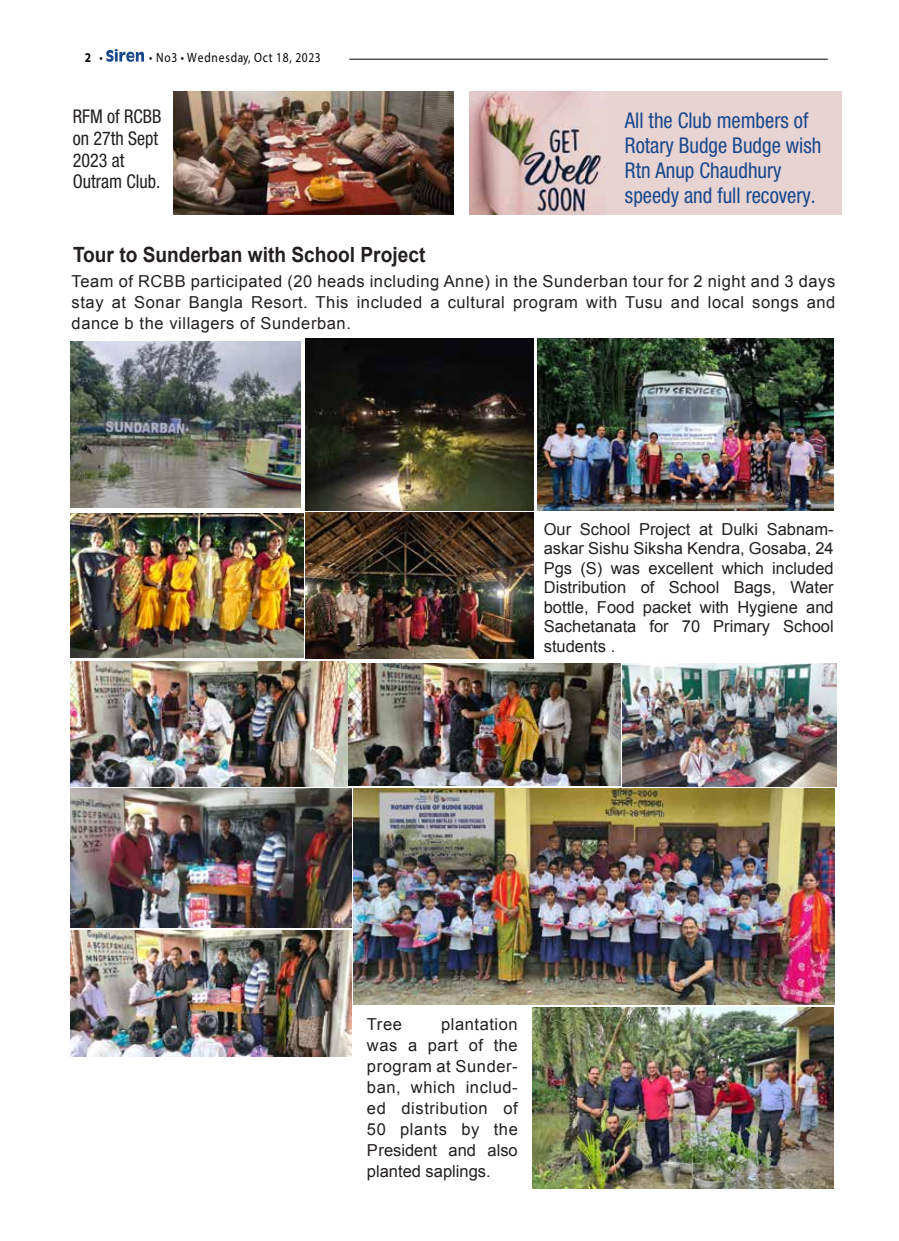
<style>
.page{position:relative;width:899px;height:1241px;background:#fff}
.page>*{position:absolute;margin:0;border:0;box-sizing:border-box;transform-origin:0 0}
.t1{font:condensed 21.75px/24.8px "Helvetica Neue";color:#18488c;scale:.95 1}
.t2{font:700 21px "Arial";color:#231f20;scale:.91 1}
.t3{font:condensed 18.9px/21.6px "Helvetica Neue";color:#231f20;scale:.95 1}
.t4{font:16.5px/21px "Arial";color:#231f20;text-align:justify}
.t5{font:13.5px "Myriad Pro";letter-spacing:.06em;color:#010201;scale:.85 1}
.t6{font:700 13.5px "Myriad Pro";color:#010201;scale:.85 1}
.s1{font-weight:400}
</style>
<div class="page">
<svg style="left:106px;top:49px;width:38px;height:13px"></svg>
<hr style="left:349px;top:59px;width:478px;height:1px;background:#010201">
<img style="left:354px;top:788px;width:480px;height:217px">
<img style="left:305px;top:339px;width:229px;height:171px">
<img style="left:70px;top:661px;width:277px;height:125px">
<img style="left:622px;top:663px;width:214px;height:123px">
<img style="left:305px;top:512px;width:229px;height:146px">
<img style="left:70px;top:930px;width:281px;height:126px">
<img style="left:70px;top:788px;width:281px;height:139px">
<img style="left:70px;top:513px;width:233px;height:145px">
<img style="left:70px;top:341px;width:231px;height:166px">
<img style="left:469px;top:92px;width:137px;height:123px">
<div style="left:606px;top:92px;width:235px;height:123px;background:#e8d3d3"></div>
<img style="left:173px;top:92px;width:281px;height:123px">
<img style="left:537px;top:339px;width:296px;height:171px">
<img style="left:348px;top:663px;width:272px;height:122px">
<img style="left:532px;top:1008px;width:301px;height:181px">
<p class="t6" style="left:85px;top:48px;width:22px">2 <span class="s1">•</span></p>
<p class="t5" style="left:149px;top:49px;width:203px">• No3 • Wednesday, Oct 18, 2023</p>
<p class="t3" style="left:73px;top:106px;width:95px">RFM of RCBB on 27th Sept<br>2023 at<br>Outram Club.</p>
<h1 class="t1" style="left:625px;top:108px;width:208px">All the Club members of<br>Rotary Budge Budge wish<br>Rtn Anup Chaudhury speedy and full recovery.</h1>
<p class="t2" style="left:73px;top:241px;width:389px">Tour to Sunderban with School Project</p>
<p class="t4" style="left:72px;top:271px;width:765px">Team of RCBB participated (20 heads including Anne) in the Sunderban tour for 2 night and 3 days stay at Sonar Bangla Resort. This included a cultural program with Tusu and local songs and dance b the villagers of Sunderban.</p>
<p class="t4" style="left:543px;top:519px;width:291px;line-height:19.5px">Our School Project at Dulki Sabnam&shy;askar Sishu Siksha Kendra, Gosaba, 24<br>Pgs (S) was excellent which included Distribution of School Bags, Water bottle, Food packet with Hygiene and Sachetanata for 70 Primary School students .</p>
<p class="t4" style="left:367px;top:1013px;width:152px;text-indent:74px">plantation was a part of the program at Sunder&shy;ban, which includ&shy;ed distribution of 50 plants by the President and also planted saplings.</p>
<p class="t4" style="left:367px;top:1013px;width:37px">Tree</p>
</div>
